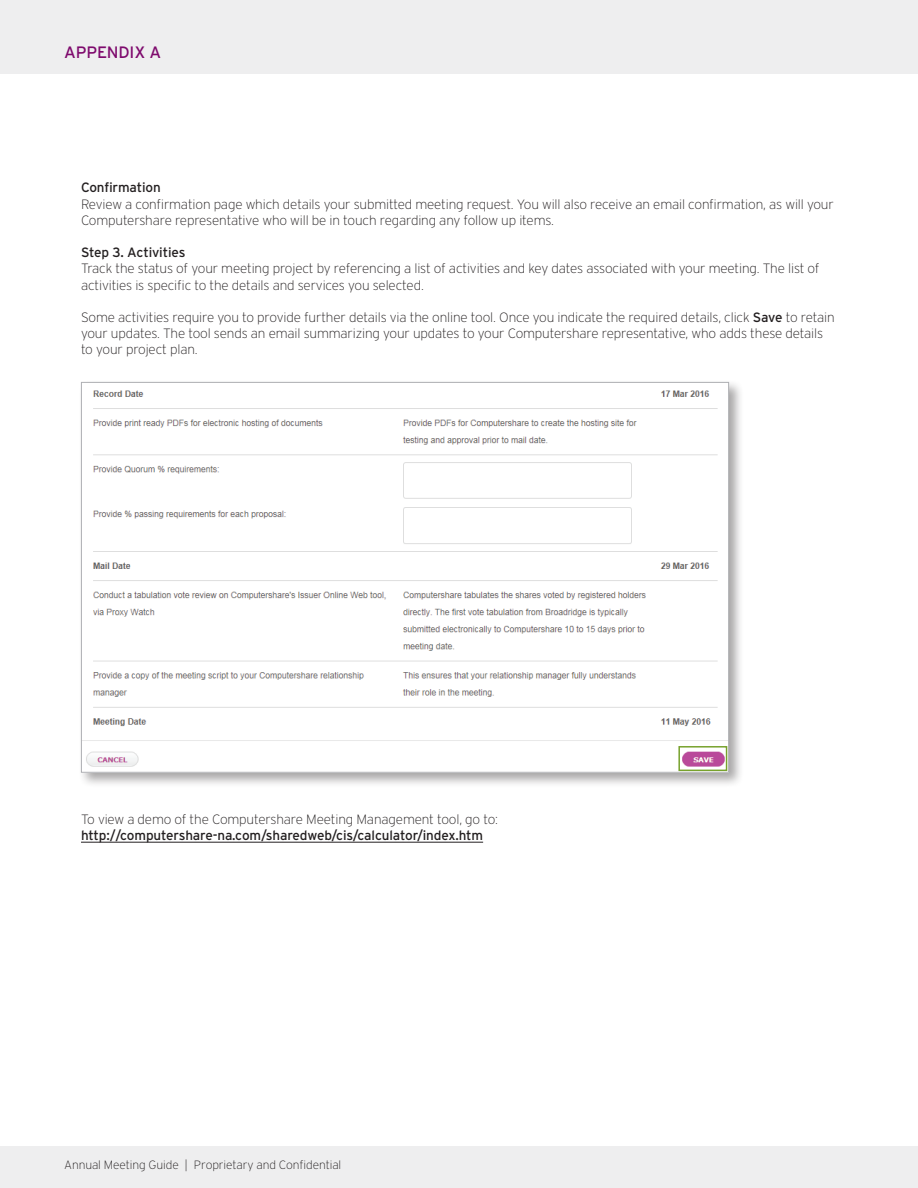
<style>
.page{position:relative;width:918px;height:1188px;background:#fff}
.page>*{position:absolute;margin:0;border:0;box-sizing:border-box;transform-origin:0 0}
.t1{font:16.5px "Interstate";letter-spacing:-.01em;color:#7e0a6d}
.t2{font:200 13.5px/16.2px "Interstate";letter-spacing:-.01em;color:#231f20}
.t3{font:13.5px "Interstate";letter-spacing:-.01em;color:#231f20}
.t4{font:200 12px "Interstate";letter-spacing:-.01em;color:#231f20}
.s1{font-weight:400}
</style>
<div class="page">
<div style="left:0;top:1147px;width:918px;height:41px;background:#eeeeef"></div>
<div style="left:0;top:0;width:918px;height:74px;background:#eeeeef"></div>
<hr style="left:81px;top:842px;width:402px;height:1px;background:#231f20">
<div style="left:78px;top:379px;width:666px;height:409px;background:#231f20;opacity:.4"></div>
<img style="left:83px;top:384px;width:644px;height:387px">
<div style="left:678px;top:746px;width:49px;height:25px;border:2px solid #78a22d"></div>
<p class="t1" style="left:64px;top:43px;width:98px">APPENDIX A</p>
<p class="t3" style="left:81px;top:180px;width:81px">Confirmation</p>
<p class="t2" style="left:81px;top:196px;width:754px">Review a confirmation page which details your submitted meeting request. You will also receive an email confirmation, as will your<br>Computershare representative who will be in touch regarding any follow up items.</p>
<p class="t3" style="left:81px;top:245px;width:106px">Step 3. Activities</p>
<p class="t2" style="left:81px;top:261px;width:740px">Track the status of your meeting project by referencing a list of activities and key dates associated with your meeting. The list of activities is specific to the details and services you selected.</p>
<p class="t2" style="left:81px;top:309px;width:755px">Some activities require you to provide further details via the online tool. Once you indicate the required details, click <span class="s1">Save</span> to retain your updates. The tool sends an email summarizing your updates to your Computershare representative, who adds these details to your project plan.</p>
<p class="t2" style="left:81px;top:811px;width:419px">To view a demo of the Computershare Meeting Management tool, go to:</p>
<p class="t3" style="left:81px;top:828px;width:404px">http://computershare-na.com/sharedweb/cis/calculator/index.htm</p>
<p class="t4" style="left:64px;top:1158px;width:279px">Annual Meeting Guide | Proprietary and Confidential</p>
</div>
